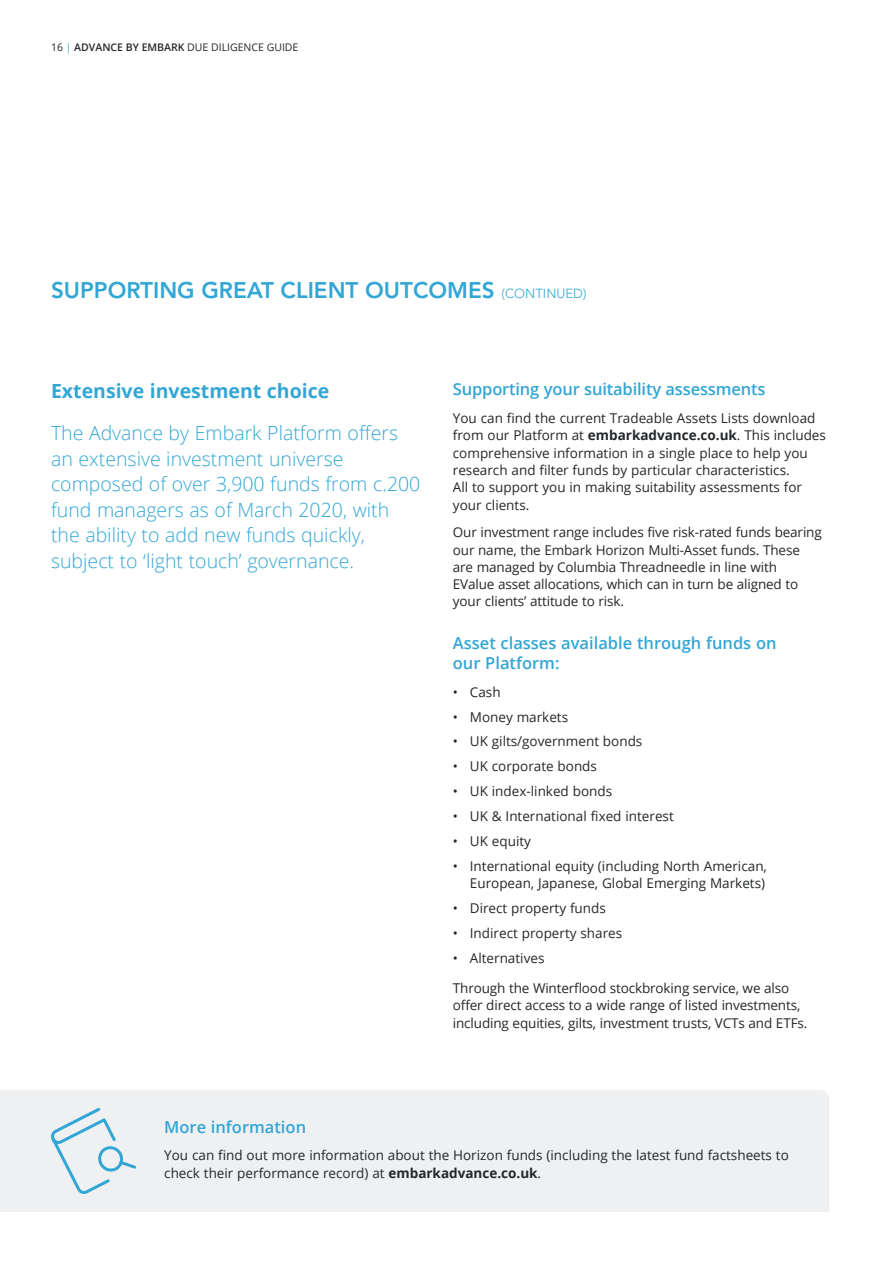
<style>
.page{position:relative;width:893px;height:1263px;background:#fff}
.page>*{position:absolute;margin:0;border:0;box-sizing:border-box;transform-origin:0 0}
.t1{font:800 22.5px "Avenir LT Std";color:#32a6d5}
.t2{font:300 19.5px/25.5px "Open Sans";color:#32a6d5}
.t3{font:700 19.5px "Open Sans";color:#32a6d5}
.t4{font:600 16.5px/19.5px "Open Sans";color:#32a6d5}
.t5{font:13.5px/17.2px "Open Sans";color:#24272a}
.t6{font:10.5px "Open Sans";color:#24272a}
.s1{color:#32a6d5}
.s2{font-weight:600}
.s3{font-weight:300;font-size:13.05px}
.s4{font-weight:700}
</style>
<div class="page">
<div style="left:0;top:1090px;width:829px;height:122px;background:#eef0f2"></div>
<svg style="left:49px;top:1105px;width:89px;height:92px;background:#d8e7ee"></svg>
<p class="t6" style="left:51px;top:40px;width:249px">16 <span class="s1">|</span> <span class="s2">ADVANCE BY EMBARK</span> DUE DILIGENCE GUIDE</p>
<h1 class="t1" style="left:51px;top:277px;width:537px">SUPPORTING GREAT CLIENT OUTCOMES <span class="s3">(CONTINUED)</span></h1>
<h2 class="t3" style="left:51px;top:377px;width:280px">Extensive investment choice</h2>
<h2 class="t2" style="left:51px;top:420px;width:371px">The Advance by Embark Platform offers an extensive investment universe composed of over 3,900 funds from c.200 fund managers as of March 2020, with the ability to add new funds quickly, subject to ‘light touch’ governance.</h2>
<p class="t4" style="left:453px;top:379px;width:314px">Supporting your suitability assessments</p>
<p class="t5" style="left:453px;top:409px;width:375px">You can find the current Tradeable Assets Lists download from our Platform at <span class="s4">embarkadvance.co.uk</span>. This includes comprehensive information in a single place to help you research and filter funds by particular characteristics.<br>All to support you in making suitability assessments for your clients.</p>
<p class="t5" style="left:453px;top:523px;width:370px">Our investment range includes five risk-rated funds bearing our name, the Embark Horizon Multi-Asset funds. These are managed by Columbia Threadneedle in line with EValue asset allocations, which can in turn be aligned to your clients’ attitude to risk.</p>
<p class="t4" style="left:453px;top:633px;width:325px">Asset classes available through funds on our Platform:</p>
<p class="t5" style="left:453px;top:683px;width:49px">• Cash</p>
<p class="t5" style="left:453px;top:708px;width:117px">• Money markets</p>
<p class="t5" style="left:453px;top:733px;width:191px">• UK gilts/government bonds</p>
<p class="t5" style="left:453px;top:757px;width:146px">• UK corporate bonds</p>
<p class="t5" style="left:453px;top:782px;width:161px">• UK index-linked bonds</p>
<p class="t5" style="left:453px;top:807px;width:222px">• UK &amp; International fixed interest</p>
<p class="t5" style="left:453px;top:832px;width:80px">• UK equity</p>
<p class="t5" style="left:453px;top:857px;width:316px;text-align:right">• International equity (including North American,<br>European, Japanese, Global Emerging Markets)</p>
<p class="t5" style="left:453px;top:899px;width:154px">• Direct property funds</p>
<p class="t5" style="left:453px;top:924px;width:171px">• Indirect property shares</p>
<p class="t5" style="left:453px;top:949px;width:93px">• Alternatives</p>
<p class="t5" style="left:453px;top:979px;width:356px">Through the Winterflood stockbroking service, we also offer direct access to a wide range of listed investments, including equities, gilts, investment trusts, VCTs and ETFs.</p>
<p class="t4" style="left:164px;top:1116px;width:143px">More information</p>
<p class="t5" style="left:164px;top:1146px;width:626px">You can find out more information about the Horizon funds (including the latest fund factsheets to check their performance record) at <span class="s4">embarkadvance.co.uk</span>.</p>
</div>
